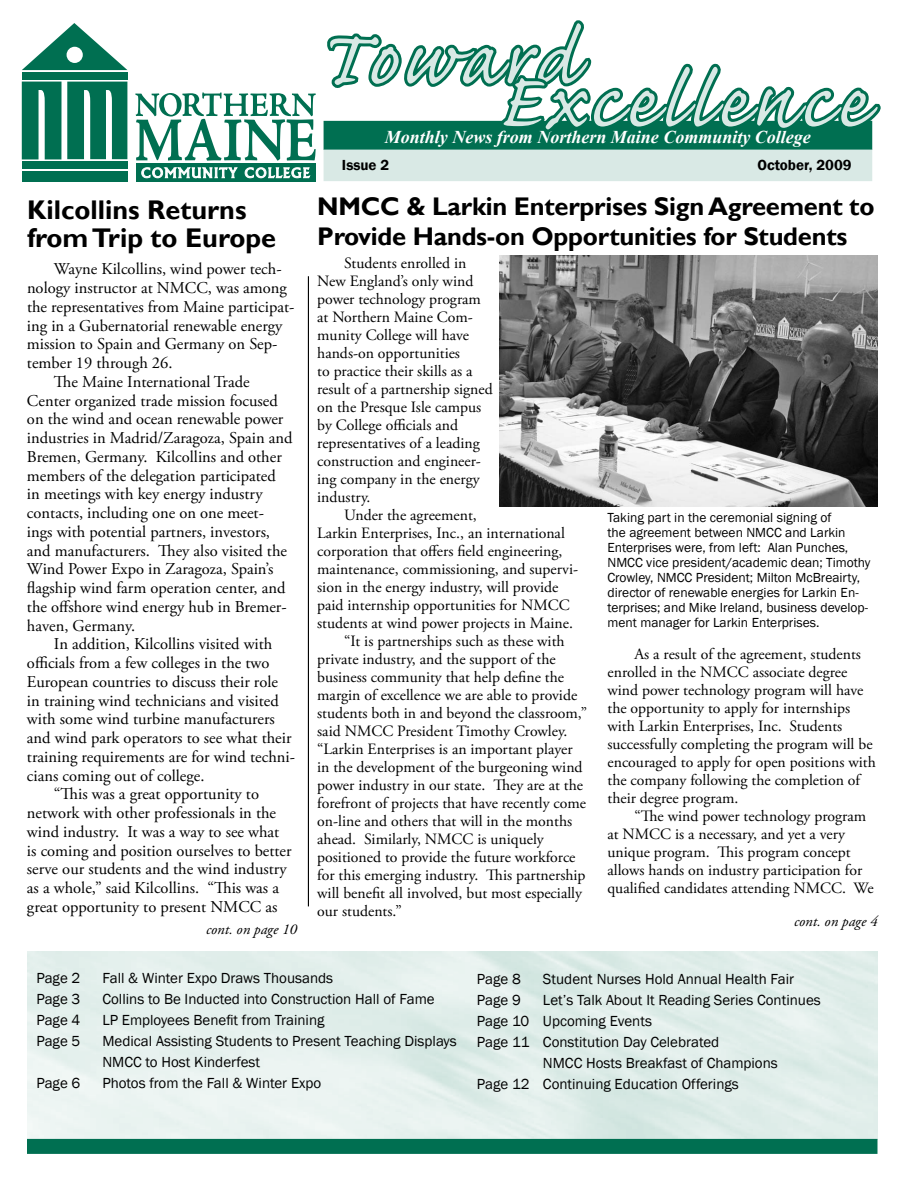
<style>
.page{position:relative;width:918px;height:1188px;background:#fff}
.page>*{position:absolute;margin:0;border:0;box-sizing:border-box;transform-origin:0 0}
.t1{font:99px "Caflisch Script Pro";letter-spacing:.05em;color:#d9e9e5}
.t2{font:700 27px/28.5px "Gill Sans";color:#000}
.t3{font:700 25.5px/30px "Gill Sans";letter-spacing:-.01em;color:#000}
.t4{font:italic 700 18px "Times New Roman";color:#fff}
.t5{font:16.5px "Adobe Garamond Pro";color:#000}
.t6{font:15.75px/18px "Adobe Garamond Pro";color:#000}
.t7{font:15px/21px "Franklin Gothic";color:#000}
.t8{font:italic 15px "Adobe Garamond Pro";color:#000}
.t9{font:600 15px "Franklin Gothic";color:#000}
.t10{font:13.5px/15px "Franklin Gothic";color:#000}
</style>
<div class="page">
<div style="left:27px;top:1139px;width:851px;height:15px;background:#006f51"></div>
<div style="left:136px;top:164px;width:179px;height:18px;background:#006f51"></div>
<svg style="left:135px;top:92px;width:181px;height:69px"></svg>
<svg style="left:22px;top:23px;width:105px;height:47px"></svg>
<div style="left:22px;top:171px;width:105px;height:11px;background:#006f51"></div>
<svg style="left:22px;top:82px;width:105px;height:77px"></svg>
<div style="left:22px;top:161px;width:105px;height:7px;background:#006f51"></div>
<div style="left:22px;top:73px;width:105px;height:7px;background:#006f51"></div>
<div style="left:67px;top:47px;width:16px;height:16px;background:#fff;border-radius:50%"></div>
<svg style="left:141px;top:167px;width:97px;height:11px"></svg>
<svg style="left:245px;top:167px;width:65px;height:11px"></svg>
<div style="left:324px;top:122px;width:548px;height:27px;background:#006f51"></div>
<div style="left:324px;top:121px;width:548px;height:29px;border:2px solid #006f51"></div>
<div style="left:324px;top:150px;width:548px;height:31px;background:#d9e9e5"></div>
<svg style="left:325px;top:20px;width:556px;height:118px"></svg>
<hr style="left:308px;top:276px;width:1px;height:630px;background:#000">
<img style="left:500px;top:256px;width:378px;height:251px">
<h1 class="t1" style="left:316px;top:8px;width:261px">Toward</h1>
<h1 class="t1" style="left:498px;top:51px;width:370px">Excellence</h1>
<p class="t4" style="left:385px;top:125px;width:428px">Monthly News from Northern Maine Community College</p>
<h2 class="t2" style="left:27px;top:196px;width:251px">Kilcollins Returns from Trip to Europe</h2>
<p class="t5" style="left:54px;top:259px;width:229px">Wayne Kilcollins, wind power tech-</p>
<p class="t5" style="left:27px;top:278px;width:261px">nology instructor at NMCC, was among</p>
<p class="t5" style="left:27px;top:297px;width:269px">the representatives from Maine participat-</p>
<p class="t5" style="left:27px;top:316px;width:257px">ing in a Gubernatorial renewable energy</p>
<p class="t5" style="left:27px;top:334px;width:252px">mission to Spain and Germany on Sep-</p>
<p class="t5" style="left:27px;top:353px;width:147px">tember 19 through 26.</p>
<p class="t5" style="left:54px;top:372px;width:197px">The Maine International Trade</p>
<p class="t5" style="left:27px;top:391px;width:252px">Center organized trade mission focused</p>
<p class="t5" style="left:27px;top:409px;width:258px">on the wind and ocean renewable power</p>
<p class="t5" style="left:27px;top:428px;width:267px">industries in Madrid/Zaragoza, Spain and</p>
<p class="t5" style="left:27px;top:447px;width:256px">Bremen, Germany. Kilcollins and other</p>
<p class="t5" style="left:27px;top:466px;width:250px">members of the delegation participated</p>
<p class="t5" style="left:27px;top:484px;width:237px">in meetings with key energy industry</p>
<p class="t5" style="left:27px;top:503px;width:238px">contacts, including one on one meet-</p>
<p class="t5" style="left:27px;top:522px;width:245px">ings with potential partners, investors,</p>
<p class="t5" style="left:27px;top:541px;width:262px">and manufacturers. They also visited the</p>
<p class="t5" style="left:27px;top:559px;width:248px">Wind Power Expo in Zaragoza, Spain’s</p>
<p class="t5" style="left:27px;top:578px;width:260px">flagship wind farm operation center, and</p>
<p class="t5" style="left:27px;top:597px;width:261px">the offshore wind energy hub in Bremer-</p>
<p class="t5" style="left:27px;top:616px;width:110px">haven, Germany.</p>
<p class="t5" style="left:54px;top:634px;width:220px">In addition, Kilcollins visited with</p>
<p class="t5" style="left:27px;top:653px;width:244px">officials from a few colleges in the two</p>
<p class="t5" style="left:27px;top:672px;width:252px">European countries to discuss their role</p>
<p class="t5" style="left:27px;top:691px;width:253px">in training wind technicians and visited</p>
<p class="t5" style="left:27px;top:709px;width:249px">with some wind turbine manufacturers</p>
<p class="t5" style="left:27px;top:728px;width:266px">and wind park operators to see what their</p>
<p class="t5" style="left:27px;top:747px;width:270px">training requirements are for wind techni-</p>
<p class="t5" style="left:27px;top:766px;width:179px">cians coming out of college.</p>
<p class="t5" style="left:54px;top:784px;width:207px">“This was a great opportunity to</p>
<p class="t5" style="left:27px;top:803px;width:251px">network with other professionals in the</p>
<p class="t5" style="left:27px;top:822px;width:254px">wind industry. It was a way to see what</p>
<p class="t5" style="left:27px;top:841px;width:266px">is coming and position ourselves to better</p>
<p class="t5" style="left:27px;top:859px;width:261px">serve our students and the wind industry</p>
<p class="t5" style="left:27px;top:878px;width:254px">as a whole,” said Kilcollins. “This was a</p>
<p class="t5" style="left:27px;top:897px;width:252px">great opportunity to present NMCC as</p>
<p class="t8" style="left:206px;top:920px;width:92px">cont. on page 10</p>
<p class="t9" style="left:342px;top:155px;width:49px">Issue 2</p>
<p class="t9" style="left:757px;top:155px;width:96px">October, 2009</p>
<h3 class="t3" style="left:317px;top:192px;width:559px">NMCC &amp; Larkin Enterprises Sign Agreement to<br>Provide Hands-on Opportunities for Students</h3>
<p class="t6" style="left:317px;top:254px;width:177px;text-indent:27px">Students enrolled in<br>New England’s only wind power technology program at Northern Maine Com&shy;munity College will have hands-on opportunities<br>to practice their skills as a result of a partnership signed on the Presque Isle campus by College officials and representatives of a leading construction and engineer&shy;ing company in the energy industry.</p>
<p class="t6" style="left:344px;top:506px;width:134px">Under the agreement,</p>
<p class="t6" style="left:317px;top:524px;width:249px">Larkin Enterprises, Inc., an international</p>
<p class="t6" style="left:317px;top:542px;width:247px">corporation that offers field engineering,</p>
<p class="t6" style="left:317px;top:560px;width:262px">maintenance, commissioning, and supervi-</p>
<p class="t6" style="left:317px;top:578px;width:243px">sion in the energy industry, will provide</p>
<p class="t6" style="left:317px;top:596px;width:254px">paid internship opportunities for NMCC</p>
<p class="t6" style="left:317px;top:614px;width:257px">students at wind power projects in Maine.</p>
<p class="t6" style="left:344px;top:632px;width:222px">“It is partnerships such as these with</p>
<p class="t6" style="left:317px;top:650px;width:240px">private industry, and the support of the</p>
<p class="t6" style="left:317px;top:668px;width:248px">business community that help define the</p>
<p class="t6" style="left:317px;top:687px;width:262px">margin of excellence we are able to provide</p>
<p class="t6" style="left:317px;top:705px;width:271px">students both in and beyond the classroom,”</p>
<p class="t6" style="left:317px;top:723px;width:252px">said NMCC President Timothy Crowley.</p>
<p class="t6" style="left:317px;top:741px;width:257px">“Larkin Enterprises is an important player</p>
<p class="t6" style="left:317px;top:759px;width:267px">in the development of the burgeoning wind</p>
<p class="t6" style="left:317px;top:777px;width:267px">power industry in our state. They are at the</p>
<p class="t6" style="left:317px;top:795px;width:270px">forefront of projects that have recently come</p>
<p class="t6" style="left:317px;top:813px;width:256px">on-line and others that will in the months</p>
<p class="t6" style="left:317px;top:831px;width:228px">ahead. Similarly, NMCC is uniquely</p>
<p class="t6" style="left:317px;top:849px;width:260px">positioned to provide the future workforce</p>
<p class="t6" style="left:317px;top:867px;width:270px">for this emerging industry. This partnership</p>
<p class="t6" style="left:317px;top:885px;width:266px">will benefit all involved, but most especially</p>
<p class="t6" style="left:317px;top:903px;width:86px">our students.”</p>
<p class="t10" style="left:608px;top:510px;width:265px">Taking part in the ceremonial signing of<br>the agreement between NMCC and Larkin Enterprises were, from left: Alan Punches, NMCC vice president/academic dean; Timothy Crowley, NMCC President; Milton McBreairty, director of renewable energies for Larkin En&shy;terprises; and Mike Ireland, business develop&shy;ment manager for Larkin Enterprises.</p>
<p class="t6" style="left:608px;top:645px;width:270px;text-indent:27px">As a result of the agreement, students enrolled in the NMCC associate degree wind power technology program will have the opportunity to apply for internships with Larkin Enterprises, Inc. Students successfully completing the program will be encouraged to apply for open positions with the company following the completion of their degree program.</p>
<p class="t6" style="left:608px;top:807px;width:268px;text-indent:27px">“The wind power technology program at NMCC is a necessary, and yet a very unique program. This program concept allows hands on industry participation for qualified candidates attending NMCC. We</p>
<p class="t8" style="left:794px;top:912px;width:85px">cont. on page 4</p>
<p class="t7" style="left:36px;top:967px;width:45px">Page 2</p>
<p class="t7" style="left:102px;top:967px;width:232px">Fall &amp; Winter Expo Draws Thousands</p>
<p class="t7" style="left:36px;top:988px;width:45px">Page 3</p>
<p class="t7" style="left:102px;top:988px;width:334px">Collins to Be Inducted into Construction Hall of Fame</p>
<p class="t7" style="left:36px;top:1009px;width:45px">Page 4</p>
<p class="t7" style="left:102px;top:1009px;width:224px">LP Employees Benefit from Training</p>
<p class="t7" style="left:36px;top:1030px;width:45px">Page 5</p>
<p class="t7" style="left:102px;top:1030px;width:356px">Medical Assisting Students to Present Teaching Displays<br>NMCC to Host Kinderfest</p>
<p class="t7" style="left:36px;top:1072px;width:45px">Page 6</p>
<p class="t7" style="left:102px;top:1072px;width:220px">Photos from the Fall &amp; Winter Expo</p>
<p class="t7" style="left:477px;top:969px;width:45px">Page 8</p>
<p class="t7" style="left:543px;top:969px;width:253px">Student Nurses Hold Annual Health Fair</p>
<p class="t7" style="left:477px;top:990px;width:45px">Page 9</p>
<p class="t7" style="left:543px;top:990px;width:279px">Let’s Talk About It Reading Series Continues</p>
<p class="t7" style="left:477px;top:1011px;width:176px">Page 10 Upcoming Events</p>
<p class="t7" style="left:477px;top:1032px;width:244px">Page 11 Constitution Day Celebrated</p>
<p class="t7" style="left:543px;top:1053px;width:236px">NMCC Hosts Breakfast of Champions</p>
<p class="t7" style="left:477px;top:1074px;width:263px">Page 12 Continuing Education Offerings</p>
</div>
